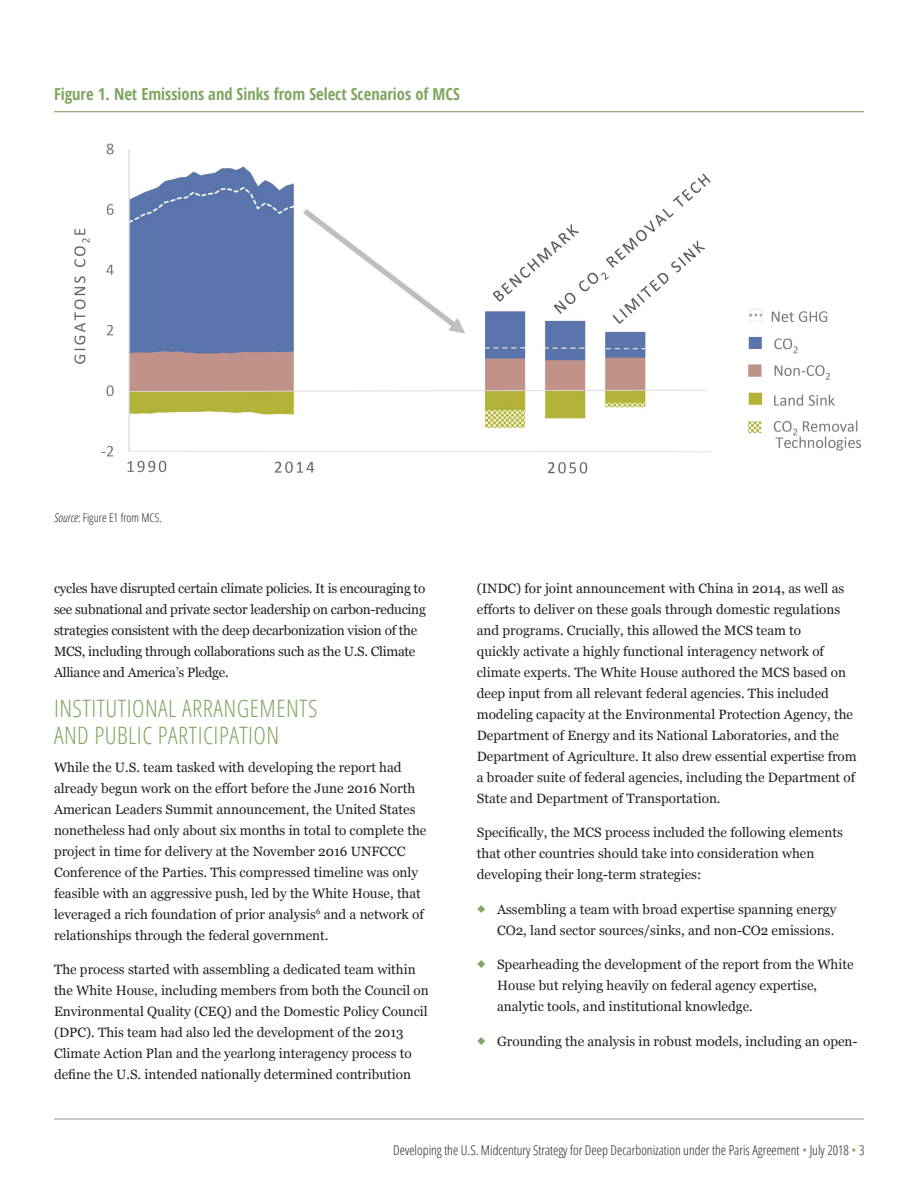
<style>
.page{position:relative;width:918px;height:1188px;background:#fff}
.page>*{position:absolute;margin:0;border:0;box-sizing:border-box;transform-origin:0 0}
.LTS_Header_1{font:300 condensed 24px/27px "Open Sans";letter-spacing:.02em;color:#80a561}
.LTS_Figure_and_Box_T{font:700 condensed 16.5px "Open Sans";color:#80a561}
.LTS_Body_text{font:13.5px/21px "Georgia";color:#231f20}
.LTS_Body_text-2{font:13.5px/21px "Georgia";letter-spacing:-.02em;color:#231f20}
.t1{font:300 condensed 13.5px "Open Sans";color:#231f20}
.LTS_Source_and_Notes{font:300 condensed 12px "Open Sans";color:#231f20}
.s1{font-style:italic}
.s2{font-family:"Minion Pro";font-size:19.5px;color:#80a561}
.s3{color:#80a561}
</style>
<div class="page">
<hr style="left:54px;top:1119px;width:810px;height:1px;background:#939598">
<hr style="left:54px;top:111px;width:810px;height:1px;background:#80a561">
<img style="left:74px;top:143px;width:787px;height:331px">
<p class="LTS_Figure_and_Box_T" style="left:54px;top:83px;width:407px">Figure 1. Net Emissions and Sinks from Select Scenarios of MCS</p>
<p class="LTS_Source_and_Notes" style="left:54px;top:509px;width:109px"><span class="s1">Source</span>: Figure E1 from MCS.</p>
<p class="LTS_Body_text-2" style="left:54px;top:577px;width:373px">cycles have disrupted certain climate policies. It is encouraging to see subnational and private sector leadership on carbon-reducing strategies consistent with the deep decarbonization vision of the MCS, including through collaborations such as the U.S. Climate Alliance and America’s Pledge.</p>
<p class="LTS_Header_1" style="left:54px;top:694px;width:265px">INSTITUTIONAL ARRANGEMENTS<br>AND PUBLIC PARTICIPATION</p>
<p class="LTS_Body_text" style="left:54px;top:756px;width:374px">While the U.S. team tasked with developing the report had already begun work on the effort before the June 2016 North American Leaders Summit announcement, the United States nonetheless had only about six months in total to complete the project in time for delivery at the November 2016 UNFCCC Conference of the Parties. This compressed timeline was only feasible with an aggressive push, led by the White House, that leveraged a rich foundation of prior analysis<sup>6</sup> and a network of relationships through the federal government.</p>
<p class="LTS_Body_text" style="left:54px;top:959px;width:376px">The process started with assembling a dedicated team within the White House, including members from both the Council on Environmental Quality (CEQ) and the Domestic Policy Council (DPC). This team had also led the development of the 2013<br>Climate Action Plan and the yearlong interagency process to define the U.S. intended nationally determined contribution</p>
<p class="LTS_Body_text" style="left:477px;top:577px;width:381px">(INDC) for joint announcement with China in 2014, as well as efforts to deliver on these goals through domestic regulations and programs. Crucially, this allowed the MCS team to<br>quickly activate a highly functional interagency network of climate experts. The White House authored the MCS based on deep input from all relevant federal agencies. This included modeling capacity at the Environmental Protection Agency, the Department of Energy and its National Laboratories, and the Department of Agriculture. It also drew essential expertise from a broader suite of federal agencies, including the Department of State and Department of Transportation.</p>
<p class="LTS_Body_text" style="left:477px;top:821px;width:368px">Specifically, the MCS process included the following elements that other countries should take into consideration when developing their long-term strategies:</p>
<p class="LTS_Body_text" style="left:477px;top:898px;width:361px;text-align:right"><span class="s2">◆</span> Assembling a team with broad expertise spanning energy<br>CO2, land sector sources/sinks, and non-CO2 emissions.</p>
<p class="LTS_Body_text" style="left:497px;top:953px;width:358px;text-indent:-20px"><span class="s2">◆</span> Spearheading the development of the report from the White<br>House but relying heavily on federal agency expertise, analytic tools, and institutional knowledge.</p>
<p class="LTS_Body_text" style="left:477px;top:1030px;width:382px"><span class="s2">◆</span> Grounding the analysis in robust models, including an open-</p>
<p class="t1" style="left:393px;top:1141px;width:473px">Developing the U.S. Midcentury Strategy for Deep Decarbonization under the Paris Agreement <span class="s3">•</span> July 2018 <span class="s3">•</span> 3</p>
</div>
